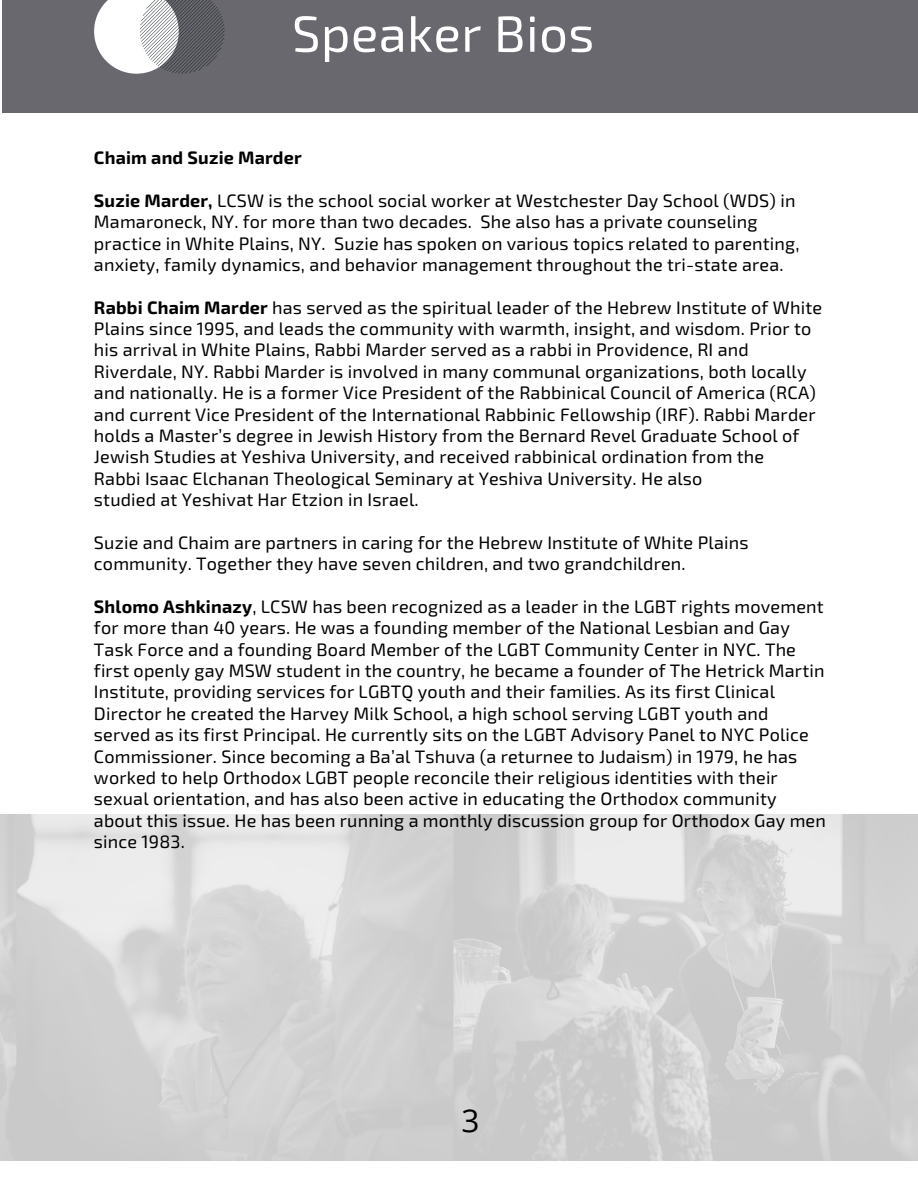
<style>
.page{position:relative;width:918px;height:1188px;background:#fff}
.page>*{position:absolute;margin:0;border:0;box-sizing:border-box;transform-origin:0 0}
.t1{font:50.85px "Exo 2";letter-spacing:.01em;color:#fff}
.t2{font:31.5px "Open Sans";color:#000}
.t3{font:18px/21.3px "Exo 2";letter-spacing:.01em;color:#000}
.t4{font:700 18px "Exo 2";letter-spacing:.01em;color:#000}
.s1{font-weight:700}
</style>
<div class="page">
<div style="left:5px;top:0;width:913px;height:113px;background:#69686f"></div>
<svg style="left:94px;top:0;width:131px;height:74px"></svg>
<img style="left:0;top:814px;width:918px;height:347px">
<h1 class="t1" style="left:292px;top:1px;width:304px">Speaker Bios</h1>
<p class="t4" style="left:94px;top:146px;width:209px">Chaim and Suzie Marder</p>
<p class="t3" style="left:94px;top:189px;width:707px"><span class="s1">Suzie Marder,</span> LCSW is the school social worker at Westchester Day School (WDS) in Mamaroneck, NY. for more than two decades. She also has a private counseling practice in White Plains, NY. Suzie has spoken on various topics related to parenting, anxiety, family dynamics, and behavior management throughout the tri-state area.</p>
<p class="t3" style="left:94px;top:296px;width:730px"><span class="s1">Rabbi Chaim Marder</span> has served as the spiritual leader of the Hebrew Institute of White Plains since 1995, and leads the community with warmth, insight, and wisdom. Prior to his arrival in White Plains, Rabbi Marder served as a rabbi in Providence, RI and Riverdale, NY. Rabbi Marder is involved in many communal organizations, both locally and nationally. He is a former Vice President of the Rabbinical Council of America (RCA) and current Vice President of the International Rabbinic Fellowship (IRF). Rabbi Marder holds a Master’s degree in Jewish History from the Bernard Revel Graduate School of Jewish Studies at Yeshiva University, and received rabbinical ordination from the<br>Rabbi Isaac Elchanan Theological Seminary at Yeshiva University. He also<br>studied at Yeshivat Har Etzion in Israel.</p>
<p class="t3" style="left:94px;top:531px;width:656px">Suzie and Chaim are partners in caring for the Hebrew Institute of White Plains community. Together they have seven children, and two grandchildren.</p>
<p class="t3" style="left:94px;top:595px;width:733px"><span class="s1">Shlomo Ashkinazy</span>, LCSW has been recognized as a leader in the LGBT rights movement for more than 40 years. He was a founding member of the National Lesbian and Gay Task Force and a founding Board Member of the LGBT Community Center in NYC. The first openly gay MSW student in the country, he became a founder of The Hetrick Martin Institute, providing services for LGBTQ youth and their families. As its first Clinical Director he created the Harvey Milk School, a high school serving LGBT youth and served as its first Principal. He currently sits on the LGBT Advisory Panel to NYC Police Commissioner. Since becoming a Ba’al Tshuva (a returnee to Judaism) in 1979, he has worked to help Orthodox LGBT people reconcile their religious identities with their sexual orientation, and has also been active in educating the Orthodox community about this issue. He has been running a monthly discussion group for Orthodox Gay men since 1983.</p>
<h2 class="t2" style="left:461px;top:1098px;width:19px">3</h2>
</div>
